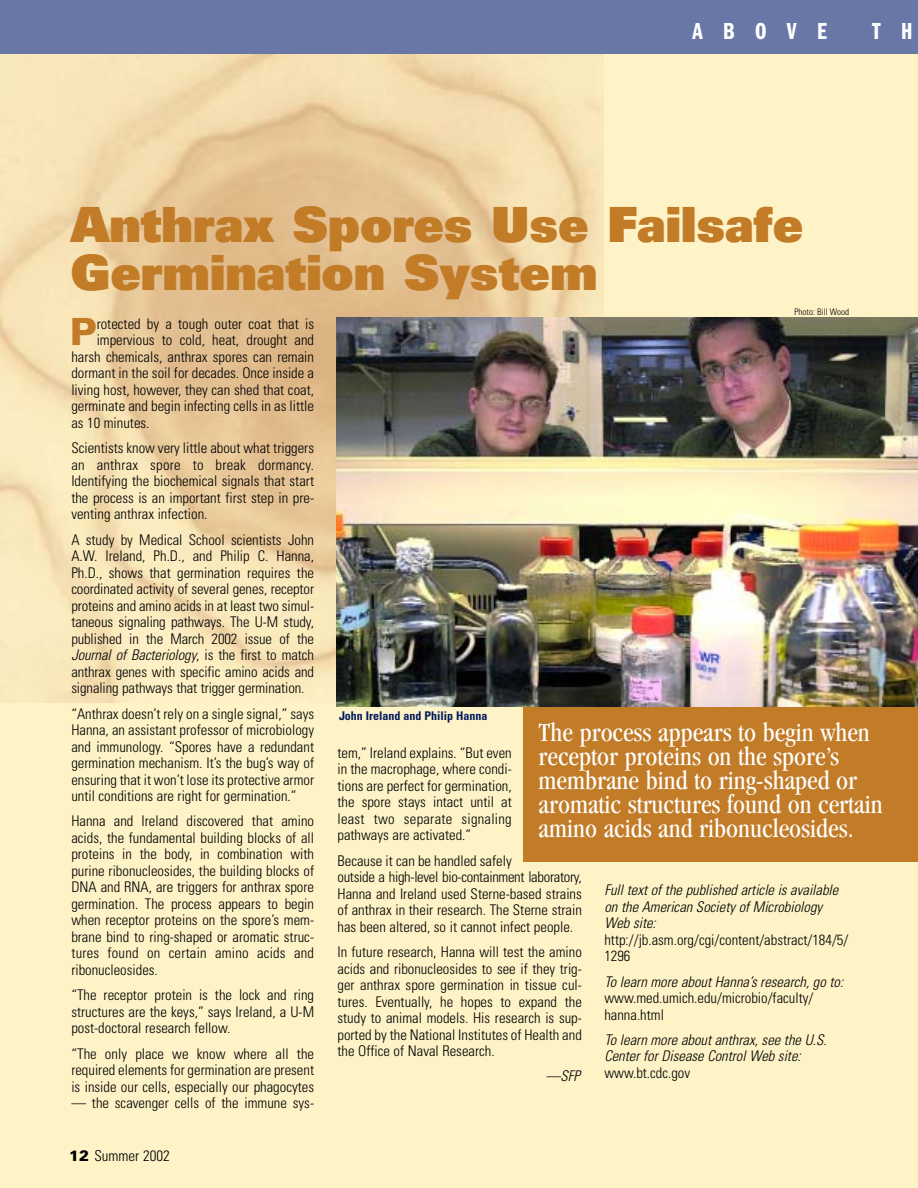
<style>
.page{position:relative;width:918px;height:1188px;background:#fff}
.page>*{position:absolute;margin:0;border:0;box-sizing:border-box;transform-origin:0 0}
.t1{font:900 48.6px/48px "Univers";color:#c27c28}
.t2{font:900 37.5px "Univers";color:#c27c28}
.t3{font:condensed 27px/24px "Garamond";color:#fff}
.t4{font:24px "Franklin Gothic Demi Cmpr";letter-spacing:.85em;color:#fff}
.t5{font:300 condensed 15px "Univers";color:#000}
.t6{font:300 condensed 14.7px/16.5px "Univers";color:#000;text-align:justify}
.t7{font:italic 300 condensed 14.7px/16.5px "Univers";color:#000}
.t8{font:700 condensed 12px "Univers";color:#00195f}
.t9{font:300 condensed 9px "Univers";color:#000}
.s1{font-style:italic}
.s2{font-weight:900;font-stretch:normal}
</style>
<div class="page">
<div style="left:0;top:49px;width:918px;height:1139px;background:#fef3c7"></div>
<img style="left:0;top:54px;width:604px;height:648px">
<div style="left:0;top:0;width:918px;height:54px;background:#6977a7"></div>
<div style="left:524px;top:704px;width:394px;height:158px;background:#c27c28"></div>
<img style="left:337px;top:317px;width:581px;height:389px">
<h3 class="t4" style="left:693px;top:23px;width:136px">ABOVE</h3>
<h3 class="t4" style="left:872px;top:23px;width:42px">T H</h3>
<h1 class="t1" style="left:71px;top:205px;width:734px">Anthrax Spores Use Failsafe<br>Germination System</h1>
<h2 class="t2" style="left:70px;top:318px;width:29px">P</h2>
<p class="t6" style="left:97px;top:317px;width:219px">rotected by a tough outer coat that is</p>
<p class="t6" style="left:97px;top:333px;width:219px">impervious to cold, heat, drought and</p>
<p class="t6" style="left:71px;top:350px;width:244px">harsh chemicals, anthrax spores can remain</p>
<p class="t6" style="left:71px;top:366px;width:244px">dormant in the soil for decades. Once inside a</p>
<p class="t6" style="left:71px;top:383px;width:244px">living host, however, they can shed that coat,</p>
<p class="t6" style="left:71px;top:399px;width:244px">germinate and begin infecting cells in as little</p>
<p class="t6" style="left:71px;top:416px;width:80px">as 10 minutes.</p>
<p class="t6" style="left:71px;top:441px;width:244px">Scientists know very little about what triggers an anthrax spore to break dormancy.<br>Identifying the biochemical signals that start the process is an important first step in pre&shy;venting anthrax infection.</p>
<p class="t6" style="left:71px;top:533px;width:244px">A study by Medical School scientists John A.W. Ireland, Ph.D., and Philip C. Hanna, Ph.D., shows that germination requires the coordinated activity of several genes, receptor proteins and amino acids in at least two simul&shy;taneous signaling pathways. The U-M study, published in the March 2002 issue of the <span class="s1">Journal of Bacteriology</span>, is the first to match anthrax genes with specific amino acids and signaling pathways that trigger germination.</p>
<p class="t6" style="left:71px;top:707px;width:244px">“Anthrax doesn’t rely on a single signal,” says Hanna, an assistant professor of microbiology and immunology. “Spores have a redundant germination mechanism. It’s the bug’s way of ensuring that it won’t lose its protective armor until conditions are right for germination.”</p>
<p class="t6" style="left:71px;top:815px;width:244px">Hanna and Ireland discovered that amino acids, the fundamental building blocks of all proteins in the body, in combination with purine ribonucleosides, the building blocks of DNA and RNA, are triggers for anthrax spore germination. The process appears to begin when receptor proteins on the spore’s mem&shy;brane bind to ring-shaped or aromatic struc&shy;tures found on certain amino acids and ribonucleosides.</p>
<p class="t6" style="left:71px;top:988px;width:244px">“The receptor protein is the lock and ring structures are the keys,” says Ireland, a U-M post-doctoral research fellow.</p>
<p class="t6" style="left:71px;top:1047px;width:244px">“The only place we know where all the required elements for germination are present is inside our cells, especially our phagocytes</p>
<p class="t6" style="left:71px;top:1096px;width:244px">— the scavenger cells of the immune sys-</p>
<p class="t5" style="left:69px;top:1150px;width:102px"><span class="s2">12</span> Summer 2002</p>
<p class="t9" style="left:795px;top:309px;width:56px">Photo: Bill Wood</p>
<p class="t8" style="left:339px;top:711px;width:150px">John Ireland and Philip Hanna</p>
<h3 class="t3" style="left:539px;top:723px;width:346px">The process appears to begin when receptor proteins on the spore’s membrane bind to ring-shaped or aromatic structures found on certain amino acids and ribonucleosides.</h3>
<p class="t6" style="left:337px;top:746px;width:176px">tem,” Ireland explains. “But even in the macrophage, where condi&shy;tions are perfect for germination, the spore stays intact until at least two separate signaling pathways are activated.”</p>
<p class="t6" style="left:337px;top:854px;width:246px;text-align:left">Because it can be handled safely<br>outside a high-level bio-containment laboratory, Hanna and Ireland used Sterne-based strains of anthrax in their research. The Sterne strain has been altered, so it cannot infect people.</p>
<p class="t6" style="left:337px;top:945px;width:246px">In future research, Hanna will test the amino acids and ribonucleosides to see if they trig&shy;ger anthrax spore germination in tissue cul&shy;tures. Eventually, he hopes to expand the study to animal models. His research is sup&shy;ported by the National Institutes of Health and the Office of Naval Research.</p>
<p class="t7" style="left:546px;top:1070px;width:36px">—SFP</p>
<p class="t7" style="left:604px;top:883px;width:236px">Full text of the published article is available on the American Society of Microbiology<br>Web site:</p>
<p class="t6" style="left:604px;top:933px;width:245px">http://jb.asm.org/cgi/content/abstract/184/5/<br>1296</p>
<p class="t7" style="left:604px;top:975px;width:240px">To learn more about Hanna’s research, go to:</p>
<p class="t6" style="left:604px;top:991px;width:211px">www.med.umich.edu/microbio/faculty/ hanna.html</p>
<p class="t7" style="left:604px;top:1033px;width:224px">To learn more about anthrax, see the U.S.<br>Center for Disease Control Web site:</p>
<p class="t6" style="left:604px;top:1066px;width:87px">www.bt.cdc.gov</p>
</div>
